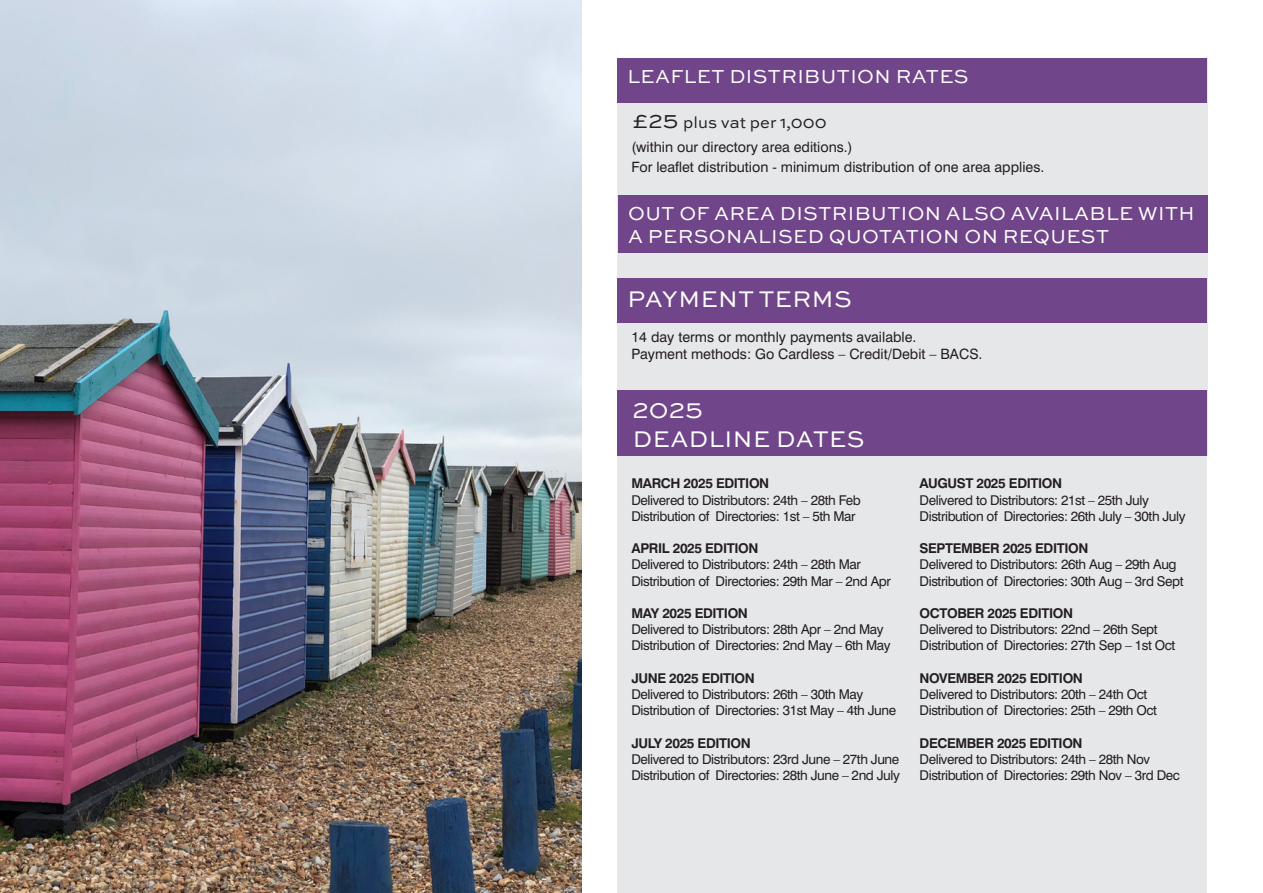
<style>
.page{position:relative;width:1263px;height:893px;background:#fff}
.page>*{position:absolute;margin:0;border:0;box-sizing:border-box;transform-origin:0 0}
.t1{font:23.85px "Sweet Sans";letter-spacing:.02em;color:#fff}
.t2{font:19.8px/22.5px "Sweet Sans";letter-spacing:.02em;color:#fff}
.t3{font:16.5px "Sweet Sans";color:#231f20}
.t4{font:14.25px "Swiss 721 BT";color:#231f20}
.t5{font:13.5px "Swiss 721 BT";letter-spacing:-.03em;color:#231f20}
.t6{font:700 13.5px "Swiss 721 BT";letter-spacing:-.03em;color:#231f20}
.s1{font-size:21px}
</style>
<div class="page">
<img style="left:0;top:0;width:582px;height:893px">
<div style="left:618px;top:58px;width:590px;height:398px;background:#e6e7e9"></div>
<div style="left:618px;top:58px;width:589px;height:45px;background:#704589"></div>
<div style="left:618px;top:447px;width:589px;height:446px;background:#e6e7e9"></div>
<div style="left:618px;top:390px;width:589px;height:66px;background:#704589"></div>
<div style="left:618px;top:278px;width:589px;height:45px;background:#704589"></div>
<div style="left:618px;top:195px;width:590px;height:58px;background:#704589"></div>
<p class="t2" style="left:627px;top:66px;width:343px">LEAFLET DISTRIBUTION RATES</p>
<p class="t3" style="left:632px;top:113px;width:196px"><span class="s1">£25</span> plus vat per 1,000</p>
<p class="t4" style="left:631px;top:139px;width:223px">(within our directory area editions.)</p>
<p class="t4" style="left:631px;top:159px;width:414px">For leaflet distribution - minimum distribution of one area applies.</p>
<p class="t2" style="left:628px;top:203px;width:568px">OUT OF AREA DISTRIBUTION ALSO AVAILABLE WITH<br>A PERSONALISED QUOTATION ON REQUEST</p>
<p class="t1" style="left:627px;top:285px;width:226px">PAYMENT TERMS</p>
<p class="t4" style="left:631px;top:328px;width:286px">14 day terms or monthly payments available.</p>
<p class="t4" style="left:631px;top:346px;width:352px">Payment methods: Go Cardless – Credit/Debit – BACS.</p>
<p class="t1" style="left:632px;top:397px;width:72px">2025</p>
<p class="t1" style="left:633px;top:425px;width:233px">DEADLINE DATES</p>
<p class="t6" style="left:631px;top:475px;width:139px">MARCH 2025 EDITION</p>
<p class="t5" style="left:631px;top:491px;width:231px">Delivered to Distributors: 24th – 28th Feb</p>
<p class="t5" style="left:631px;top:508px;width:226px">Distribution of Directories: 1st – 5th Mar</p>
<p class="t6" style="left:631px;top:540px;width:128px">APRIL 2025 EDITION</p>
<p class="t5" style="left:631px;top:556px;width:231px">Delivered to Distributors: 24th – 28th Mar</p>
<p class="t5" style="left:631px;top:572px;width:261px">Distribution of Directories: 29th Mar – 2nd Apr</p>
<p class="t6" style="left:631px;top:605px;width:118px">MAY 2025 EDITION</p>
<p class="t5" style="left:631px;top:621px;width:254px">Delivered to Distributors: 28th Apr – 2nd May</p>
<p class="t5" style="left:631px;top:637px;width:261px">Distribution of Directories: 2nd May – 6th May</p>
<p class="t6" style="left:631px;top:670px;width:125px">JUNE 2025 EDITION</p>
<p class="t5" style="left:631px;top:686px;width:233px">Delivered to Distributors: 26th – 30th May</p>
<p class="t5" style="left:631px;top:702px;width:266px">Distribution of Directories: 31st May – 4th June</p>
<p class="t6" style="left:631px;top:734px;width:121px">JULY 2025 EDITION</p>
<p class="t5" style="left:631px;top:751px;width:269px">Delivered to Distributors: 23rd June – 27th June</p>
<p class="t5" style="left:631px;top:767px;width:270px">Distribution of Directories: 28th June – 2nd July</p>
<p class="t6" style="left:919px;top:475px;width:144px">AUGUST 2025 EDITION</p>
<p class="t5" style="left:919px;top:491px;width:231px">Delivered to Distributors: 21st – 25th July</p>
<p class="t5" style="left:919px;top:508px;width:268px">Distribution of Directories: 26th July – 30th July</p>
<p class="t6" style="left:919px;top:540px;width:170px">SEPTEMBER 2025 EDITION</p>
<p class="t5" style="left:919px;top:556px;width:259px">Delivered to Distributors: 26th Aug – 29th Aug</p>
<p class="t5" style="left:919px;top:572px;width:265px">Distribution of Directories: 30th Aug – 3rd Sept</p>
<p class="t6" style="left:919px;top:605px;width:155px">OCTOBER 2025 EDITION</p>
<p class="t5" style="left:919px;top:621px;width:240px">Delivered to Distributors: 22nd – 26th Sept</p>
<p class="t5" style="left:919px;top:637px;width:257px">Distribution of Directories: 27th Sep – 1st Oct</p>
<p class="t6" style="left:919px;top:670px;width:165px">NOVEMBER 2025 EDITION</p>
<p class="t5" style="left:919px;top:686px;width:229px">Delivered to Distributors: 20th – 24th Oct</p>
<p class="t5" style="left:919px;top:702px;width:239px">Distribution of Directories: 25th – 29th Oct</p>
<p class="t6" style="left:919px;top:734px;width:164px">DECEMBER 2025 EDITION</p>
<p class="t5" style="left:919px;top:751px;width:232px">Delivered to Distributors: 24th – 28th Nov</p>
<p class="t5" style="left:919px;top:767px;width:262px">Distribution of Directories: 29th Nov – 3rd Dec</p>
</div>
